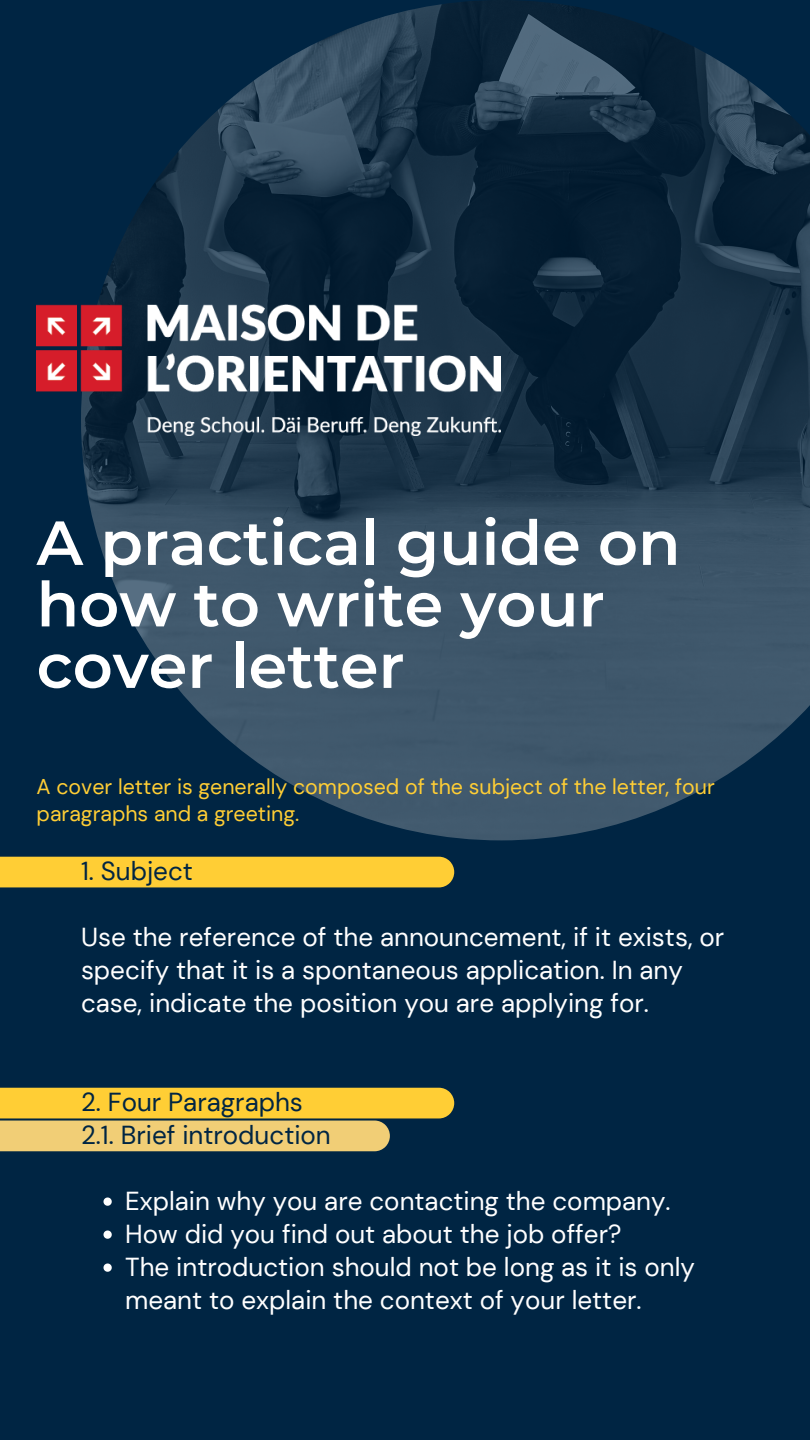
<style>
.page{position:relative;width:810px;height:1440px;background:#002543}
.page>*{position:absolute;margin:0;border:0;box-sizing:border-box;transform-origin:0 0}
.t1{font:600 62.1px/61.5px "Montserrat";color:#fff}
.t2{font:26px/33px "DM Sans";color:#fff}
.t3{font:26px/33px "DM Sans";color:#002543}
.t4{font:21.4px/27.8px "DM Sans";color:#ffce35}
</style>
<div class="page">
<img style="left:81px;top:0;width:729px;height:840px">
<div style="left:0;top:857px;width:454px;height:30px;background:#ffce35"></div>
<svg style="left:0;top:1088px;width:454px;height:63px;background:#ddbb51"></svg>
<img style="left:37px;top:304px;width:464px;height:132px">
<svg style="left:104px;top:1198px;width:8px;height:8px"></svg>
<svg style="left:104px;top:1231px;width:8px;height:8px"></svg>
<svg style="left:104px;top:1264px;width:8px;height:8px"></svg>
<h1 class="t1" style="left:37px;top:512px;width:645px">A practical guide on how to write your cover letter</h1>
<p class="t4" style="left:37px;top:772px;width:680px">A cover letter is generally composed of the subject of the letter, four paragraphs and a greeting.</p>
<p class="t3" style="left:81px;top:854px;width:113px">1. Subject</p>
<p class="t2" style="left:81px;top:920px;width:645px">Use the reference of the announcement, if it exists, or specify that it is a spontaneous application. In any case, indicate the position you are applying for.</p>
<p class="t3" style="left:81px;top:1085px;width:251px">2. Four Paragraphs<br>2.1. Brief introduction</p>
<p class="t2" style="left:125px;top:1184px;width:571px">Explain why you are contacting the company.<br>How did you find out about the job offer?<br>The introduction should not be long as it is only meant to explain the context of your letter.</p>
</div>
